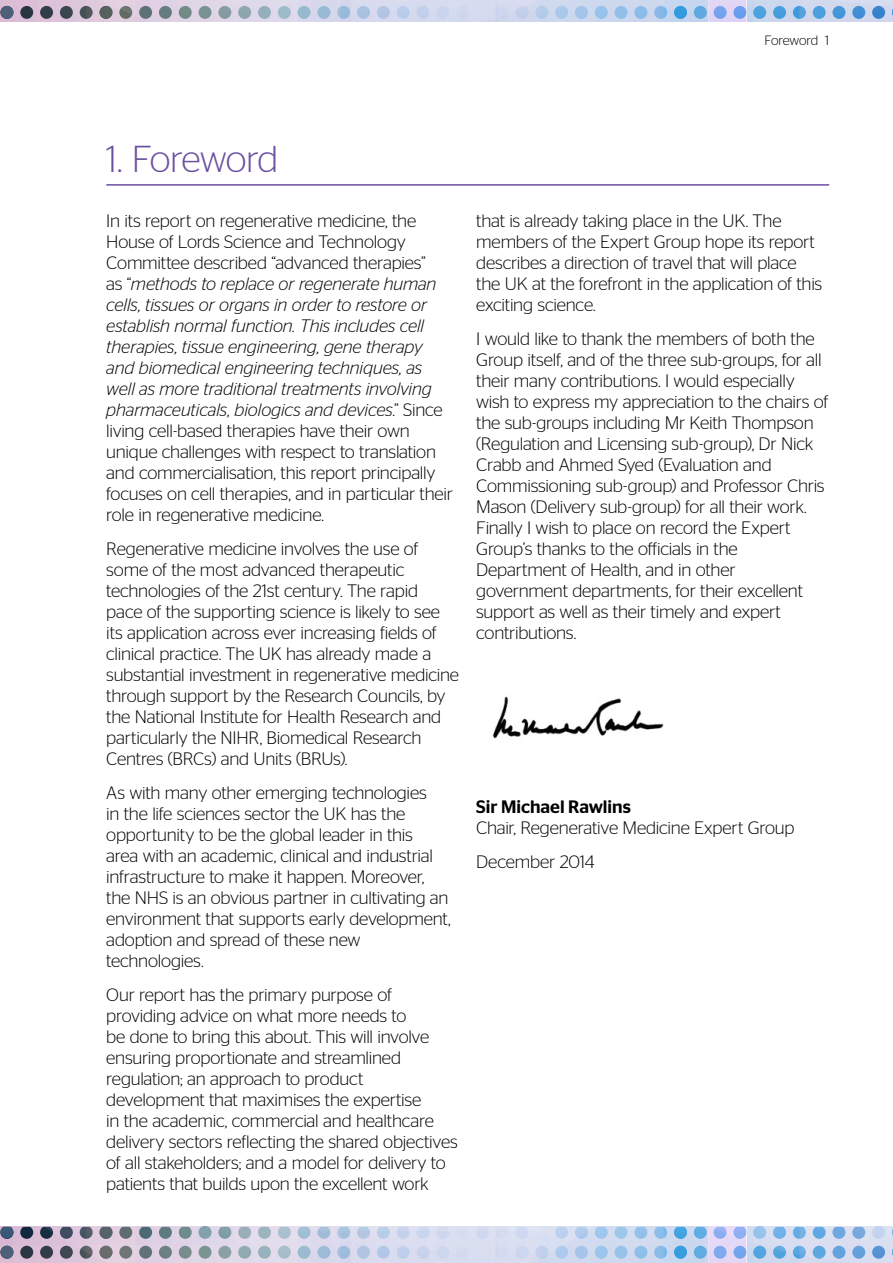
<style>
.page{position:relative;width:893px;height:1263px;background:#fff}
.page>*{position:absolute;margin:0;border:0;box-sizing:border-box;transform-origin:0 0}
.t1{font:300 37.5px "Stag Sans";letter-spacing:-.025em;color:#6b50a2}
.t2{font:300 18px/21px "Stag Sans";letter-spacing:-.01em;color:#000}
.t3{font:500 18px "Stag Sans";color:#000}
.t4{font:300 13.5px "Stag Sans";letter-spacing:-.015em;color:#000}
.s1{font-style:italic}
</style>
<div class="page">
<svg style="left:0;top:0;width:893px;height:21px;background:#bac4dd"></svg>
<svg style="left:0;top:1227px;width:893px;height:36px;background:#bcc6dd"></svg>
<hr style="left:106px;top:184px;width:723px;height:2px;background:#6b50a2">
<img style="left:492px;top:696px;width:172px;height:43px">
<p class="t4" style="left:765px;top:33px;width:66px">Foreword 1</p>
<h1 class="t1" style="left:106px;top:138px;width:174px">1. Foreword</h1>
<p class="t2" style="left:106px;top:210px;width:348px">In its report on regenerative medicine, the House of Lords Science and Technology Committee described “advanced therapies”<br>as “<span class="s1">methods to replace or regenerate human cells, tissues or organs in order to restore or establish normal function. This includes cell therapies, tissue engineering, gene therapy and biomedical engineering techniques, as well as more traditional treatments involving pharmaceuticals, biologics and devices</span>.” Since living cell-based therapies have their own unique challenges with respect to translation and commercialisation, this report principally focuses on cell therapies, and in particular their role in regenerative medicine.</p>
<p class="t2" style="left:106px;top:538px;width:354px">Regenerative medicine involves the use of some of the most advanced therapeutic technologies of the 21st century. The rapid<br>pace of the supporting science is likely to see its application across ever increasing fields of clinical practice. The UK has already made a substantial investment in regenerative medicine through support by the Research Councils, by the National Institute for Health Research and particularly the NIHR, Biomedical Research Centres (BRCs) and Units (BRUs).</p>
<p class="t2" style="left:106px;top:782px;width:346px">As with many other emerging technologies<br>in the life sciences sector the UK has the opportunity to be the global leader in this<br>area with an academic, clinical and industrial infrastructure to make it happen. Moreover, the NHS is an obvious partner in cultivating an environment that supports early development, adoption and spread of these new technologies.</p>
<p class="t2" style="left:106px;top:983px;width:353px">Our report has the primary purpose of providing advice on what more needs to<br>be done to bring this about. This will involve ensuring proportionate and streamlined regulation; an approach to product development that maximises the expertise<br>in the academic, commercial and healthcare delivery sectors reflecting the shared objectives of all stakeholders; and a model for delivery to patients that builds upon the excellent work</p>
<p class="t2" style="left:476px;top:210px;width:347px">that is already taking place in the UK. The members of the Expert Group hope its report describes a direction of travel that will place the UK at the forefront in the application of this exciting science.</p>
<p class="t2" style="left:476px;top:328px;width:353px">I would like to thank the members of both the Group itself, and of the three sub-groups, for all their many contributions. I would especially wish to express my appreciation to the chairs of the sub-groups including Mr Keith Thompson (Regulation and Licensing sub-group), Dr Nick Crabb and Ahmed Syed (Evaluation and Commissioning sub-group) and Professor Chris Mason (Delivery sub-group) for all their work.<br>Finally I wish to place on record the Expert Group’s thanks to the officials in the Department of Health, and in other government departments, for their excellent support as well as their timely and expert contributions.</p>
<p class="t3" style="left:476px;top:797px;width:156px">Sir Michael Rawlins</p>
<p class="t2" style="left:476px;top:811px;width:320px;line-height:33.8px">Chair, Regenerative Medicine Expert Group<br>December 2014</p>
</div>
